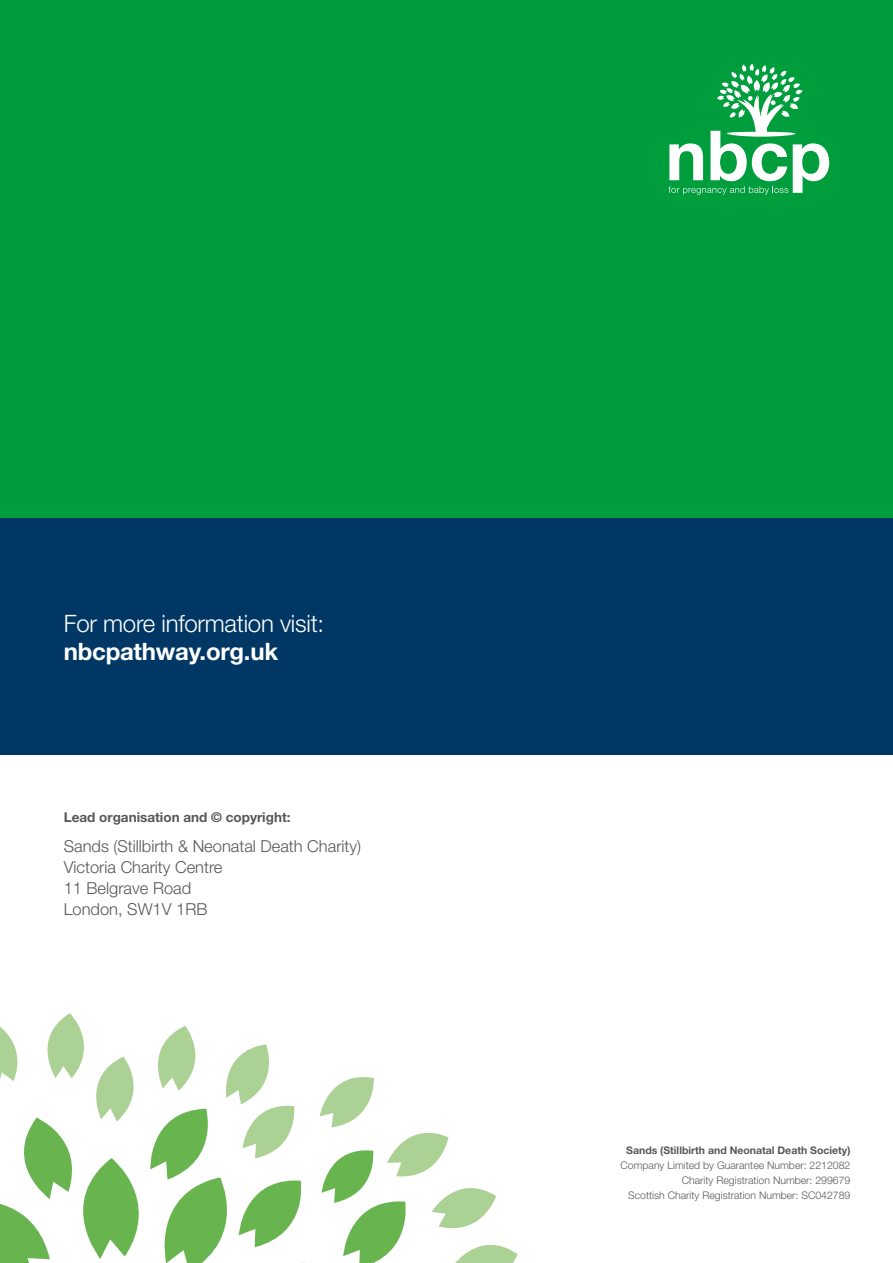
<style>
.page{position:relative;width:893px;height:1263px;background:#fff}
.page>*{position:absolute;margin:0;border:0;box-sizing:border-box;transform-origin:0 0}
.t1{font:300 24px "Helvetica Neue LT";letter-spacing:-.01em;color:#fff}
.t2{font:700 24px "Helvetica Neue LT";letter-spacing:-.01em;color:#fff}
.t3{font:300 16.5px/21px "Helvetica Neue LT";color:#575756}
.t4{font:700 13.5px "Helvetica Neue LT";color:#575756}
.t5{font:300 10.5px/15px "Helvetica Neue LT";color:#575756;text-align:right}
.t6{font:700 10.5px "Helvetica Neue LT";color:#575756}
</style>
<div class="page">
<svg style="left:0;top:1013px;width:518px;height:250px"></svg>
<div style="left:0;top:0;width:893px;height:680px;background:#009d3d"></div>
<div style="left:0;top:519px;width:893px;height:235px;background:#003764"></div>
<svg style="left:668px;top:64px;width:161px;height:131px"></svg>
<h1 class="t1" style="left:64px;top:609px;width:262px">For more information visit:</h1>
<h1 class="t2" style="left:64px;top:637px;width:216px">nbcpathway.org.uk</h1>
<p class="t4" style="left:64px;top:809px;width:228px">Lead organisation and © copyright:</p>
<h2 class="t3" style="left:64px;top:835px;width:299px">Sands (Stillbirth &amp; Neonatal Death Charity)<br>Victoria Charity Centre<br>11 Belgrave Road<br>London, SW1V 1RB</h2>
<p class="t6" style="left:626px;top:1144px;width:226px">Sands (Stillbirth and Neonatal Death Society)</p>
<p class="t5" style="left:620px;top:1158px;width:231px">Company Limited by Guarantee Number: 2212082<br>Charity Registration Number: 299679<br>Scottish Charity Registration Number: SC042789</p>
</div>
